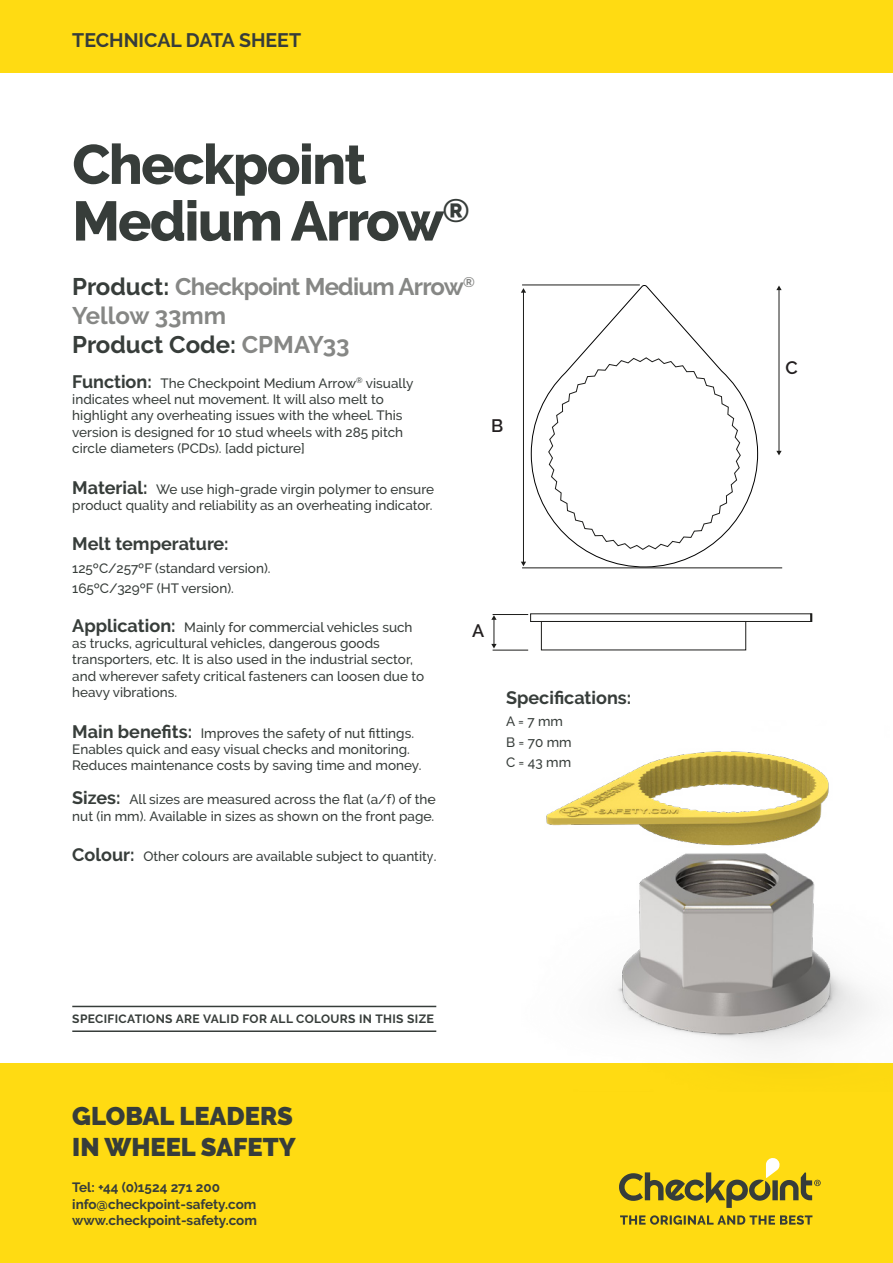
<style>
.page{position:relative;width:893px;height:1263px;background:#fff}
.page>*{position:absolute;margin:0;border:0;box-sizing:border-box;transform-origin:0 0}
.t1{font:800 55.5px/56.7px "Raleway";letter-spacing:-.03em;color:#373d3a}
.t2{font:900 25.5px/30.9px "Raleway";color:#373d3a}
.t3{font:700 24px/28.8px "Raleway";letter-spacing:-.02em;color:#868785}
.t4{font:700 19.5px "Raleway";color:#373d3a}
.t5{font:700 18px "Raleway";color:#373d3a}
.t6{font:600 18px "Raleway";color:#231f20}
.t7{font:500 13.5px/16.2px "Raleway";color:#373d3a}
.t8{font:700 13.5px "Raleway";color:#373d3a}
.t9{font:700 12px "Raleway";letter-spacing:.03em;color:#373d3a}
.s1{color:#373d3a}
.s2{font-weight:700;font-size:18px}
</style>
<div class="page">
<div style="left:0;top:0;width:893px;height:72px;background:#ffdb12"></div>
<div style="left:0;top:1063px;width:893px;height:200px;background:#ffdb12"></div>
<svg style="left:619px;top:1158px;width:202px;height:50px"></svg>
<svg style="left:620px;top:1215px;width:192px;height:10px"></svg>
<hr style="left:72px;top:1006px;width:364px;height:1px;background:#373d3a">
<hr style="left:72px;top:1030px;width:364px;height:2px;background:#373d3a">
<img style="left:430px;top:751px;width:442px;height:297px">
<svg style="left:531px;top:284px;width:227px;height:284px"></svg>
<svg style="left:548px;top:357px;width:193px;height:193px"></svg>
<hr style="left:522px;top:285px;width:118px;height:1px;background:#1d1d1b">
<hr style="left:523px;top:292px;width:1px;height:270px;background:#1d1d1b">
<svg style="left:521px;top:562px;width:5px;height:4px"></svg>
<svg style="left:521px;top:288px;width:5px;height:5px"></svg>
<hr style="left:779px;top:289px;width:1px;height:163px;background:#1d1d1b">
<svg style="left:776px;top:286px;width:6px;height:4px"></svg>
<svg style="left:776px;top:451px;width:6px;height:4px"></svg>
<hr style="left:522px;top:568px;width:260px;height:1px;background:#1d1d1b">
<div style="left:530px;top:613px;width:281px;height:9px;border:1px solid #1d1d1b"></div>
<hr style="left:493px;top:650px;width:35px;height:1px;background:#1d1d1b">
<svg style="left:491px;top:615px;width:6px;height:33px"></svg>
<hr style="left:493px;top:614px;width:35px;height:1px;background:#1d1d1b">
<p class="t4" style="left:72px;top:29px;width:230px">TECHNICAL DATA SHEET</p>
<p class="t1" style="left:72px;top:136px;width:399px">Checkpoint<br>Medium Arrow<sup>®</sup></p>
<p class="t3" style="left:72px;top:273px;width:404px"><span class="s1">Product:</span> Checkpoint Medium Arrow<sup>®<br></sup>Yellow 33mm<br><span class="s1">Product Code:</span> CPMAY33</p>
<p class="t7" style="left:72px;top:375px;width:343px"><span class="s2">Function:</span> The Checkpoint Medium Arrow<sup>®</sup> visually indicates wheel nut movement. It will also melt to highlight any overheating issues with the wheel. This version is designed for 10 stud wheels with 285 pitch circle diameters (PCDs). [add picture]</p>
<p class="t7" style="left:72px;top:481px;width:363px"><span class="s2">Material:</span> We use high-grade virgin polymer to ensure product quality and reliability as an overheating indicator.</p>
<p class="t5" style="left:72px;top:534px;width:158px">Melt temperature:</p>
<p class="t7" style="left:72px;top:560px;width:200px">125ºC/257ºF (standard version).</p>
<p class="t7" style="left:72px;top:581px;width:163px">165ºC/329ºF (HT version).</p>
<p class="t7" style="left:72px;top:619px;width:353px"><span class="s2">Application:</span> Mainly for commercial vehicles such as trucks, agricultural vehicles, dangerous goods transporters, etc. It is also used in the industrial sector, and wherever safety critical fasteners can loosen due to heavy vibrations.</p>
<p class="t7" style="left:72px;top:725px;width:351px"><span class="s2">Main benefits:</span> Improves the safety of nut fittings.<br>Enables quick and easy visual checks and monitoring.<br>Reduces maintenance costs by saving time and money.</p>
<p class="t7" style="left:72px;top:791px;width:365px"><span class="s2">Sizes:</span> All sizes are measured across the flat (a/f) of the nut (in mm). Available in sizes as shown on the front page.</p>
<p class="t7" style="left:72px;top:848px;width:366px"><span class="s2">Colour:</span> Other colours are available subject to quantity.</p>
<p class="t6" style="left:472px;top:620px;width:14px">A</p>
<p class="t6" style="left:491px;top:416px;width:14px">B</p>
<p class="t5" style="left:506px;top:687px;width:127px">Specifications:</p>
<p class="t7" style="left:506px;top:713px;width:59px">A = 7 mm</p>
<p class="t7" style="left:506px;top:734px;width:67px">B = 70 mm</p>
<p class="t7" style="left:506px;top:754px;width:67px">C = 43 mm</p>
<p class="t9" style="left:72px;top:1012px;width:363px">SPECIFICATIONS ARE VALID FOR ALL COLOURS IN THIS SIZE</p>
<p class="t2" style="left:72px;top:1101px;width:225px">GLOBAL LEADERS<br>IN WHEEL SAFETY</p>
<p class="t8" style="left:72px;top:1180px;width:149px">Tel: +44 (0)1524 271 200</p>
<p class="t8" style="left:72px;top:1196px;width:186px">info@checkpoint-safety.com</p>
<p class="t8" style="left:72px;top:1212px;width:186px">www.checkpoint-safety.com</p>
<p class="t6" style="left:785px;top:357px;width:14px">C</p>
</div>
